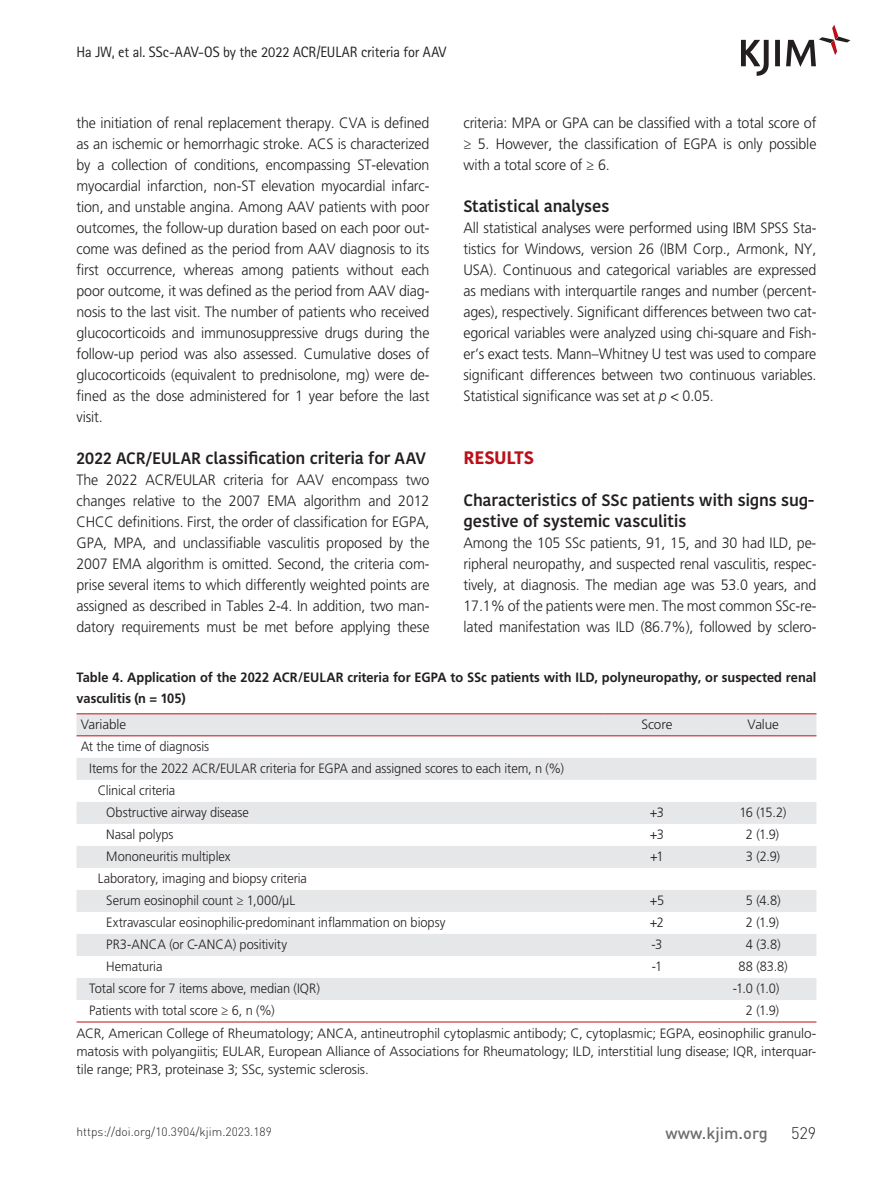
<style>
.page{position:relative;width:893px;height:1191px;background:#fff}
.page>*{position:absolute;margin:0;border:0;box-sizing:border-box;transform-origin:0 0}
.t1{font:700 18px "Kohinoor Bangla";letter-spacing:-.015em;color:#bb1018}
.t2{font:600 16.5px/21px "Kohinoor Bangla";letter-spacing:-.01em;color:#231f20}
.t3{font:500 16.5px "DIN Pro";color:#6c6d70}
.t4{font:300 16.5px "DIN Pro";color:#231f20}
.t5{font:300 15px/21px "Frutiger LT Std";letter-spacing:-.01em;color:#231f20;text-align:justify;scale:.95 1}
.t6{font:15px "Rotis Sans Serif Std";letter-spacing:-.01em;color:#231f20;scale:.96 1}
.t7{font:300 13.5px/22px "Frutiger LT Std";letter-spacing:-.005em;color:#231f20;text-align:center;scale:.95 1}
.t8{font:300 13.5px/18px "Frutiger LT Std";letter-spacing:-.005em;color:#231f20}
.t9{font:700 13.5px/21px "Frutiger LT Std";color:#231f20;scale:.95 1}
.t10{font:300 12px "DIN Pro";color:#231f20}
.s1{font-style:italic}
</style>
<div class="page">
<svg style="left:741px;top:25px;width:109px;height:51px"></svg>
<svg style="left:77px;top:714px;width:739px;height:286px;fill:#e6e7e9"></svg>
<hr style="left:77px;top:713px;width:527px;height:1px;background:#bb1018">
<hr style="left:604px;top:713px;width:106px;height:1px;background:#bb1018">
<hr style="left:710px;top:713px;width:106px;height:1px;background:#bb1018">
<hr style="left:77px;top:735px;width:527px;height:1px;background:#bb1018">
<hr style="left:604px;top:735px;width:106px;height:1px;background:#bb1018">
<hr style="left:710px;top:735px;width:106px;height:1px;background:#bb1018">
<hr style="left:77px;top:1021px;width:527px;height:1px;background:#bb1018">
<hr style="left:604px;top:1021px;width:106px;height:1px;background:#bb1018">
<hr style="left:710px;top:1021px;width:106px;height:1px;background:#bb1018">
<p class="t6" style="left:77px;top:43px;width:387px">Ha JW, et al. SSc-AAV-OS by the 2022 ACR/EULAR criteria for AAV</p>
<p class="t5" style="left:77px;top:112px;width:373px">the initiation of renal replacement therapy. CVA is defined as an ischemic or hemorrhagic stroke. ACS is characterized by a collection of conditions, encompassing ST-elevation myocardial infarction, non-ST elevation myocardial infarc&shy;tion, and unstable angina. Among AAV patients with poor outcomes, the follow-up duration based on each poor out&shy;come was defined as the period from AAV diagnosis to its first occurrence, whereas among patients without each poor outcome, it was defined as the period from AAV diag&shy;nosis to the last visit. The number of patients who received glucocorticoids and immunosuppressive drugs during the follow-up period was also assessed. Cumulative doses of glucocorticoids (equivalent to prednisolone, mg) were de&shy;fined as the dose administered for 1 year before the last visit.</p>
<p class="t2" style="left:77px;top:447px;width:351px">2022 ACR/EULAR classification criteria for AAV</p>
<p class="t5" style="left:77px;top:469px;width:373px">The 2022 ACR/EULAR criteria for AAV encompass two changes relative to the 2007 EMA algorithm and 2012<br>CHCC definitions. First, the order of classification for EGPA, GPA, MPA, and unclassifiable vasculitis proposed by the 2007 EMA algorithm is omitted. Second, the criteria com&shy;prise several items to which differently weighted points are assigned as described in Tables 2-4. In addition, two man&shy;datory requirements must be met before applying these</p>
<p class="t5" style="left:463px;top:112px;width:373px">criteria: MPA or GPA can be classified with a total score of ≥ 5. However, the classification of EGPA is only possible with a total score of ≥ 6.</p>
<p class="t2" style="left:463px;top:195px;width:147px">Statistical analyses</p>
<p class="t5" style="left:463px;top:217px;width:373px">All statistical analyses were performed using IBM SPSS Sta&shy;tistics for Windows, version 26 (IBM Corp., Armonk, NY, USA). Continuous and categorical variables are expressed as medians with interquartile ranges and number (percent&shy;ages), respectively. Significant differences between two cat&shy;egorical variables were analyzed using chi-square and Fish&shy;er’s exact tests. Mann–Whitney U test was used to compare significant differences between two continuous variables.<br>Statistical significance was set at <span class="s1">p</span> &lt; 0.05.</p>
<p class="t1" style="left:463px;top:441px;width:72px">RESULTS</p>
<p class="t2" style="left:463px;top:489px;width:352px">Characteristics of SSc patients with signs sug&shy;gestive of systemic vasculitis</p>
<p class="t5" style="left:463px;top:532px;width:373px">Among the 105 SSc patients, 91, 15, and 30 had ILD, pe&shy;ripheral neuropathy, and suspected renal vasculitis, respec&shy;tively, at diagnosis. The median age was 53.0 years, and 17.1% of the patients were men. The most common SSc-re&shy;lated manifestation was ILD (86.7%), followed by sclero-</p>
<p class="t9" style="left:77px;top:666px;width:780px">Table 4. Application of the 2022 ACR/EULAR criteria for EGPA to SSc patients with ILD, polyneuropathy, or suspected renal vasculitis (n = 105)</p>
<p class="t8" style="left:81px;top:716px;width:47px">Variable</p>
<p class="t8" style="left:641px;top:716px;width:33px">Score</p>
<p class="t8" style="left:748px;top:716px;width:33px">Value</p>
<p class="t7" style="left:81px;top:736px;width:137px">At the time of diagnosis</p>
<p class="t7" style="left:89px;top:758px;width:501px">Items for the 2022 ACR/EULAR criteria for EGPA and assigned scores to each item, n (%)</p>
<p class="t7" style="left:98px;top:780px;width:83px">Clinical criteria</p>
<p class="t7" style="left:106px;top:802px;width:151px">Obstructive airway disease</p>
<p class="t7" style="left:650px;top:802px;width:16px">+3</p>
<p class="t7" style="left:739px;top:802px;width:51px">16 (15.2)</p>
<p class="t7" style="left:106px;top:824px;width:72px">Nasal polyps</p>
<p class="t7" style="left:650px;top:824px;width:16px">+3</p>
<p class="t7" style="left:746px;top:824px;width:36px">2 (1.9)</p>
<p class="t7" style="left:106px;top:846px;width:132px">Mononeuritis multiplex</p>
<p class="t7" style="left:650px;top:846px;width:16px">+1</p>
<p class="t7" style="left:746px;top:846px;width:37px">3 (2.9)</p>
<p class="t7" style="left:98px;top:868px;width:222px">Laboratory, imaging and biopsy criteria<br>Serum eosinophil count ≥ 1,000/μL</p>
<p class="t7" style="left:650px;top:890px;width:17px">+5</p>
<p class="t7" style="left:746px;top:890px;width:38px">5 (4.8)</p>
<p class="t7" style="left:106px;top:912px;width:359px">Extravascular eosinophilic-predominant inflammation on biopsy</p>
<p class="t7" style="left:650px;top:912px;width:16px">+2</p>
<p class="t7" style="left:746px;top:912px;width:36px">2 (1.9)</p>
<p class="t7" style="left:106px;top:934px;width:192px">PR3-ANCA (or C-ANCA) positivity</p>
<p class="t7" style="left:651px;top:934px;width:13px">-3</p>
<p class="t7" style="left:746px;top:934px;width:38px">4 (3.8)</p>
<p class="t7" style="left:106px;top:956px;width:61px">Hematuria</p>
<p class="t7" style="left:652px;top:956px;width:13px">-1</p>
<p class="t7" style="left:739px;top:956px;width:53px">88 (83.8)</p>
<p class="t7" style="left:89px;top:978px;width:244px">Total score for 7 items above, median (IQR)</p>
<p class="t7" style="left:733px;top:978px;width:51px">-1.0 (1.0)</p>
<p class="t7" style="left:89px;top:1000px;width:197px">Patients with total score ≥ 6, n (%)</p>
<p class="t7" style="left:77px;top:999px;width:780px;text-align:left;text-indent:669px">2 (1.9)<br>ACR, American College of Rheumatology; ANCA, antineutrophil cytoplasmic antibody; C, cytoplasmic; EGPA, eosinophilic granulo-</p>
<p class="t8" style="left:77px;top:1042px;width:741px">matosis with polyangiitis; EULAR, European Alliance of Associations for Rheumatology; ILD, interstitial lung disease; IQR, interquar&shy;tile range; PR3, proteinase 3; SSc, systemic sclerosis.</p>
<p class="t10" style="left:77px;top:1123px;width:197px">https://doi.org/10.3904/kjim.2023.189</p>
<p class="t3" style="left:666px;top:1121px;width:104px">www.kjim.org</p>
<p class="t4" style="left:791px;top:1121px;width:27px">529</p>
</div>
